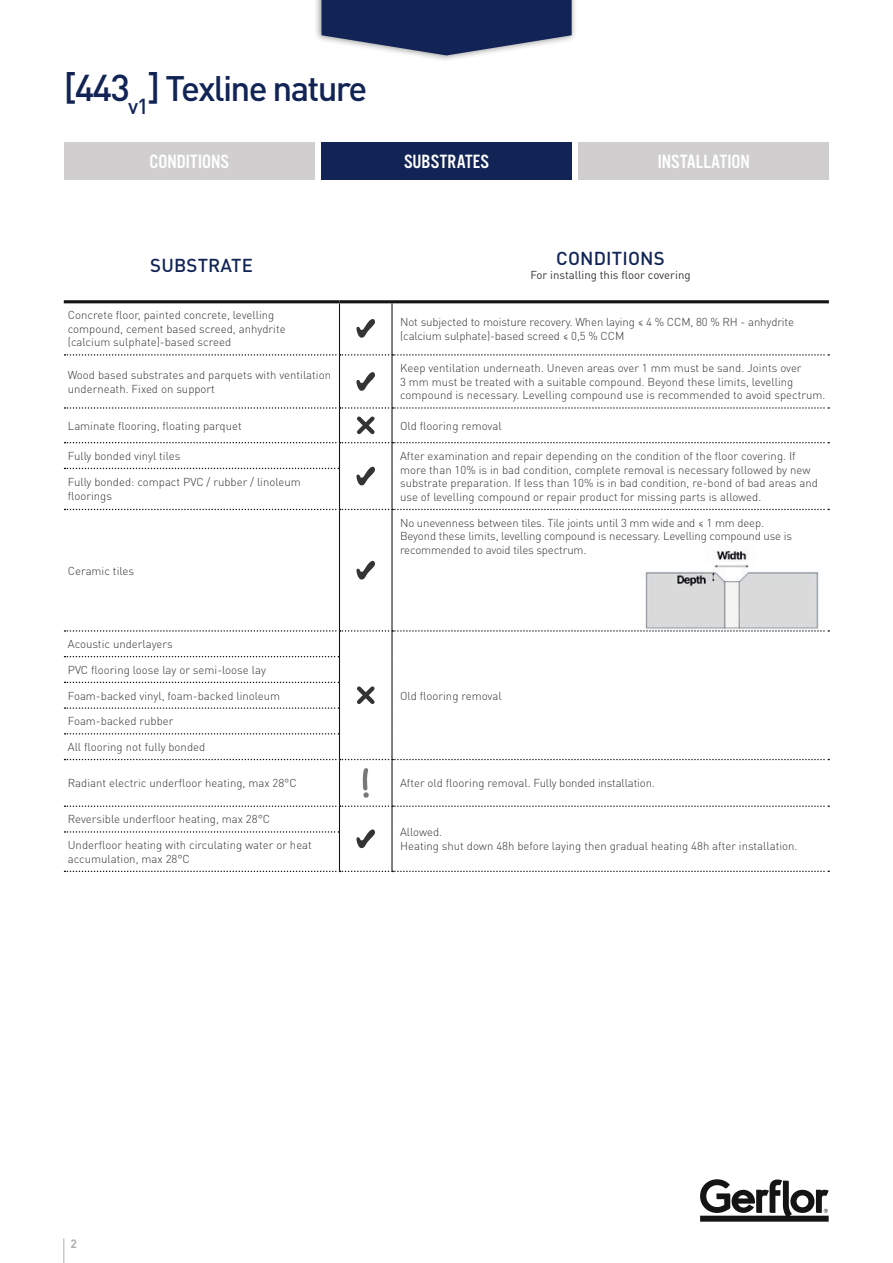
<style>
.page{position:relative;width:893px;height:1263px;background:#fff}
.page>*{position:absolute;margin:0;border:0;box-sizing:border-box;transform-origin:0 0}
.t1{font:500 35.1px "DIN Pro";letter-spacing:-.05em;color:#122456}
.t2{font:19.95px "Alternate Got No 3 D";color:#fff}
.t3{font:500 18.6px "DIN Pro";letter-spacing:.01em;color:#122456}
.t4{font:700 12px "DIN Pro";color:#afafb0}
.t5{font:300 11.4px/13.6px "DIN Pro";color:#343434}
.t6{font:11.4px "DIN Pro";color:#343434}
.s1{font-size:36.9px}
</style>
<div class="page">
<svg style="left:63px;top:1238px;width:1px;height:25px"></svg>
<svg style="left:700px;top:1179px;width:129px;height:43px"></svg>
<div style="left:314px;top:0;width:263px;height:62px;background:#343434;opacity:.5"></div>
<svg style="left:321px;top:0;width:251px;height:55px;background:#394771"></svg>
<hr style="left:64px;top:300px;width:275px;height:3px;background:#131413">
<hr style="left:339px;top:303px;width:1px;height:51px;background:#131413">
<hr style="left:339px;top:300px;width:53px;height:3px;background:#131413">
<hr style="left:391px;top:303px;width:2px;height:51px;background:#131413">
<hr style="left:392px;top:300px;width:437px;height:3px;background:#131413">
<hr style="left:339px;top:356px;width:1px;height:51px;background:#131413">
<hr style="left:391px;top:356px;width:2px;height:51px;background:#131413">
<svg style="left:64px;top:354px;width:765px;height:2px"></svg>
<hr style="left:339px;top:468px;width:1px;height:41px;background:#131413">
<hr style="left:391px;top:468px;width:2px;height:41px;background:#131413">
<hr style="left:339px;top:510px;width:1px;height:120px;background:#131413">
<hr style="left:391px;top:510px;width:2px;height:120px;background:#131413">
<svg style="left:64px;top:509px;width:765px;height:1px"></svg>
<hr style="left:339px;top:760px;width:1px;height:45px;background:#131413">
<hr style="left:391px;top:760px;width:2px;height:45px;background:#131413">
<hr style="left:339px;top:832px;width:1px;height:39px;background:#131413">
<hr style="left:391px;top:832px;width:2px;height:39px;background:#131413">
<svg style="left:64px;top:871px;width:765px;height:1px"></svg>
<svg style="left:356px;top:319px;width:19px;height:19px"></svg>
<svg style="left:356px;top:372px;width:19px;height:19px"></svg>
<svg style="left:64px;top:407px;width:765px;height:78px"></svg>
<svg style="left:356px;top:561px;width:19px;height:18px"></svg>
<svg style="left:64px;top:630px;width:765px;height:168px"></svg>
<svg style="left:64px;top:805px;width:765px;height:43px"></svg>
<img style="left:640px;top:549px;width:182px;height:82px">
<div style="left:64px;top:142px;width:250px;height:38px;background:#d0cece"></div>
<div style="left:321px;top:142px;width:251px;height:38px;background:#122456"></div>
<div style="left:579px;top:142px;width:250px;height:38px;background:#d0cece"></div>
<h1 class="t1" style="left:64px;top:65px;width:305px"><span class="s1">[443</span><sub>v1</sub><span class="s1">]</span> Texline nature</h1>
<h2 class="t2" style="left:150px;top:151px;width:81px">CONDITIONS</h2>
<h2 class="t2" style="left:404px;top:151px;width:87px">SUBSTRATES</h2>
<h2 class="t2" style="left:658px;top:151px;width:94px">INSTALLATION</h2>
<h3 class="t3" style="left:150px;top:253px;width:104px">SUBSTRATE</h3>
<h3 class="t3" style="left:556px;top:246px;width:110px">CONDITIONS</h3>
<p class="t6" style="left:530px;top:266px;width:162px">For installing this floor covering</p>
<p class="t5" style="left:68px;top:308px;width:219px">Concrete floor, painted concrete, levelling compound, cement based screed, anhydrite (calcium sulphate)-based screed</p>
<p class="t5" style="left:400px;top:314px;width:396px">Not subjected to moisture recovery. When laying ≤ 4 % CCM, 80 % RH - anhydrite (calcium sulphate)-based screed ≤ 0,5 % CCM</p>
<p class="t5" style="left:68px;top:367px;width:265px">Wood based substrates and parquets with ventilation underneath. Fixed on support</p>
<p class="t5" style="left:400px;top:361px;width:427px">Keep ventilation underneath. Uneven areas over 1 mm must be sand. Joints over<br>3 mm must be treated with a suitable compound. Beyond these limits, levelling compound is necessary. Levelling compound use is recommended to avoid spectrum.</p>
<p class="t5" style="left:68px;top:418px;width:175px">Laminate flooring, floating parquet</p>
<p class="t5" style="left:400px;top:418px;width:103px">Old flooring removal</p>
<p class="t5" style="left:68px;top:448px;width:114px">Fully bonded vinyl tiles</p>
<p class="t5" style="left:400px;top:448px;width:419px">After examination and repair depending on the condition of the floor covering. If more than 10% is in bad condition, complete removal is necessary followed by new substrate preparation. If less than 10% is in bad condition, re-bond of bad areas and use of levelling compound or repair product for missing parts is allowed.</p>
<p class="t5" style="left:68px;top:475px;width:234px">Fully bonded: compact PVC / rubber / linoleum floorings</p>
<p class="t5" style="left:68px;top:563px;width:68px">Ceramic tiles</p>
<p class="t5" style="left:68px;top:637px;width:106px">Acoustic underlayers</p>
<p class="t5" style="left:400px;top:515px;width:394px">No unevenness between tiles. Tile joints until 3 mm wide and ≤ 1 mm deep.<br>Beyond these limits, levelling compound is necessary. Levelling compound use is recommended to avoid tiles spectrum.</p>
<p class="t5" style="left:68px;top:662px;width:200px">PVC flooring loose lay or semi-loose lay</p>
<p class="t5" style="left:68px;top:688px;width:214px">Foam-backed vinyl, foam-backed linoleum</p>
<p class="t5" style="left:68px;top:714px;width:107px">Foam-backed rubber</p>
<p class="t5" style="left:68px;top:740px;width:139px">All flooring not fully bonded</p>
<p class="t5" style="left:68px;top:776px;width:230px">Radiant electric underfloor heating, max 28°C</p>
<p class="t5" style="left:400px;top:776px;width:256px">After old flooring removal. Fully bonded installation.</p>
<p class="t5" style="left:68px;top:812px;width:204px">Reversible underfloor heating, max 28°C</p>
<p class="t5" style="left:400px;top:825px;width:44px">Allowed.</p>
<p class="t5" style="left:68px;top:838px;width:246px">Underfloor heating with circulating water or heat</p>
<p class="t5" style="left:400px;top:838px;width:399px">Heating shut down 48h before laying then gradual heating 48h after installation.</p>
<p class="t5" style="left:68px;top:851px;width:124px">accumulation, max 28°C</p>
<p class="t5" style="left:400px;top:688px;width:103px">Old flooring removal</p>
<p class="t4" style="left:70px;top:1235px;width:8px">2</p>
</div>
